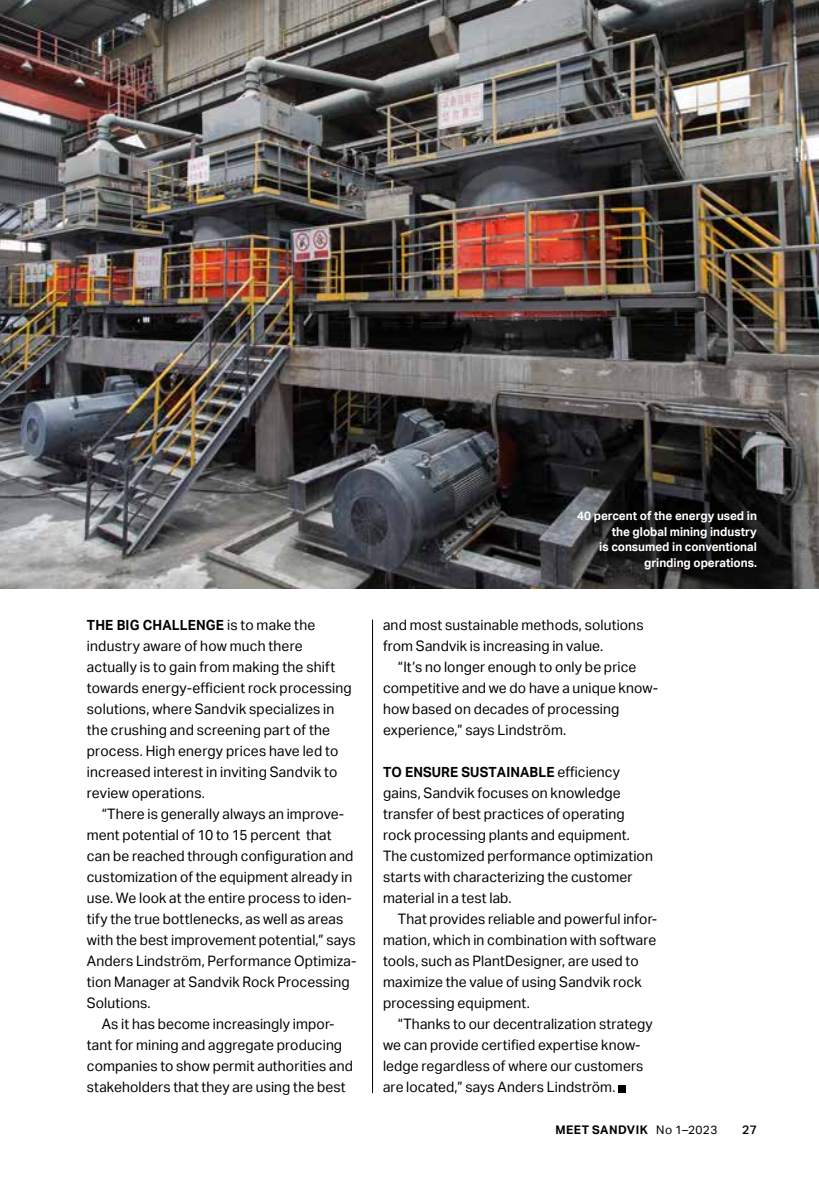
<style>
.page{position:relative;width:819px;height:1186px;background:#fff}
.page>*{position:absolute;margin:0;border:0;box-sizing:border-box;transform-origin:0 0}
.t1{font:14.35px/21px "Aktiv Grotesk";letter-spacing:.01em;color:#000;scale:.96 1}
.t2{font:700 14px "Aktiv Grotesk";letter-spacing:.01em;color:#000;scale:.96 1}
.t3{font:700 12.25px/15.8px "Aktiv Grotesk";color:#fff;text-align:right;scale:.96 1}
.t4{font:500 12.25px "Aktiv Grotesk";color:#000}
.t5{font:700 11.9px "Aktiv Grotesk";letter-spacing:.04em;color:#000}
.s1{font-weight:400;font-size:14.35px}
.s2{font-weight:400}
</style>
<div class="page">
<img style="left:0;top:0;width:819px;height:588px">
<div style="left:618px;top:1085px;width:7px;height:7px;background:#000"></div>
<hr style="left:372px;top:619px;width:1px;height:474px;background:#000">
<p class="t2" style="left:87px;top:617px;width:239px">THE BIG CHALLENGE <span class="s1">is to make the</span></p>
<p class="t1" style="left:87px;top:636px;width:277px">industry aware of how much there actually is to gain from making the shift towards energy-efficient rock processing solutions, where Sandvik specializes in the crushing and screening part of the process. High energy prices have led to increased interest in inviting Sandvik to review operations.</p>
<p class="t1" style="left:102px;top:804px;width:254px">“There is generally always an improve-</p>
<p class="t1" style="left:87px;top:825px;width:256px">ment potential of 10 to 15 percent that</p>
<p class="t1" style="left:87px;top:846px;width:279px">can be reached through configuration and</p>
<p class="t1" style="left:87px;top:867px;width:278px">customization of the equipment already in</p>
<p class="t1" style="left:87px;top:888px;width:277px">use. We look at the entire process to iden-</p>
<p class="t1" style="left:87px;top:909px;width:269px">tify the true bottlenecks, as well as areas</p>
<p class="t1" style="left:87px;top:930px;width:282px">with the best improvement potential,” says</p>
<p class="t1" style="left:87px;top:951px;width:282px">Anders Lindström, Performance Optimiza-</p>
<p class="t1" style="left:87px;top:972px;width:275px">tion Manager at Sandvik Rock Processing</p>
<p class="t1" style="left:87px;top:993px;width:68px">Solutions.</p>
<p class="t1" style="left:102px;top:1014px;width:244px">As it has become increasingly impor-</p>
<p class="t1" style="left:87px;top:1035px;width:267px">tant for mining and aggregate producing</p>
<p class="t1" style="left:87px;top:1056px;width:279px">companies to show permit authorities and</p>
<p class="t1" style="left:87px;top:1077px;width:271px">stakeholders that they are using the best</p>
<p class="t3" style="left:577px;top:508px;width:189px">40 percent of the energy used in the global mining industry<br>is consumed in conventional grinding operations.</p>
<p class="t1" style="left:383px;top:615px;width:273px">and most sustainable methods, solutions from Sandvik is increasing in value.</p>
<p class="t1" style="left:383px;top:657px;width:286px;text-indent:15px">“It’s no longer enough to only be price competitive and we do have a unique know&shy;how based on decades of processing experience,” says Lindström.</p>
<p class="t2" style="left:383px;top:764px;width:248px">TO ENSURE SUSTAINABLE <span class="s1">efficiency</span></p>
<p class="t1" style="left:383px;top:783px;width:282px">gains, Sandvik focuses on knowledge transfer of best practices of operating rock processing plants and equipment.<br>The customized performance optimization starts with characterizing the customer material in a test lab.</p>
<p class="t1" style="left:383px;top:909px;width:287px;text-indent:15px">That provides reliable and powerful infor&shy;mation, which in combination with software tools, such as PlantDesigner, are used to maximize the value of using Sandvik rock processing equipment.</p>
<p class="t1" style="left:383px;top:1014px;width:282px;text-indent:15px">“Thanks to our decentralization strategy we can provide certified expertise know&shy;ledge regardless of where our customers are located,” says Anders Lindström.</p>
<p class="t5" style="left:555px;top:1122px;width:163px">MEET SANDVIK <span class="s2">No</span> <span class="s2">1–2023</span></p>
<p class="t4" style="left:742px;top:1122px;width:16px">27</p>
</div>
